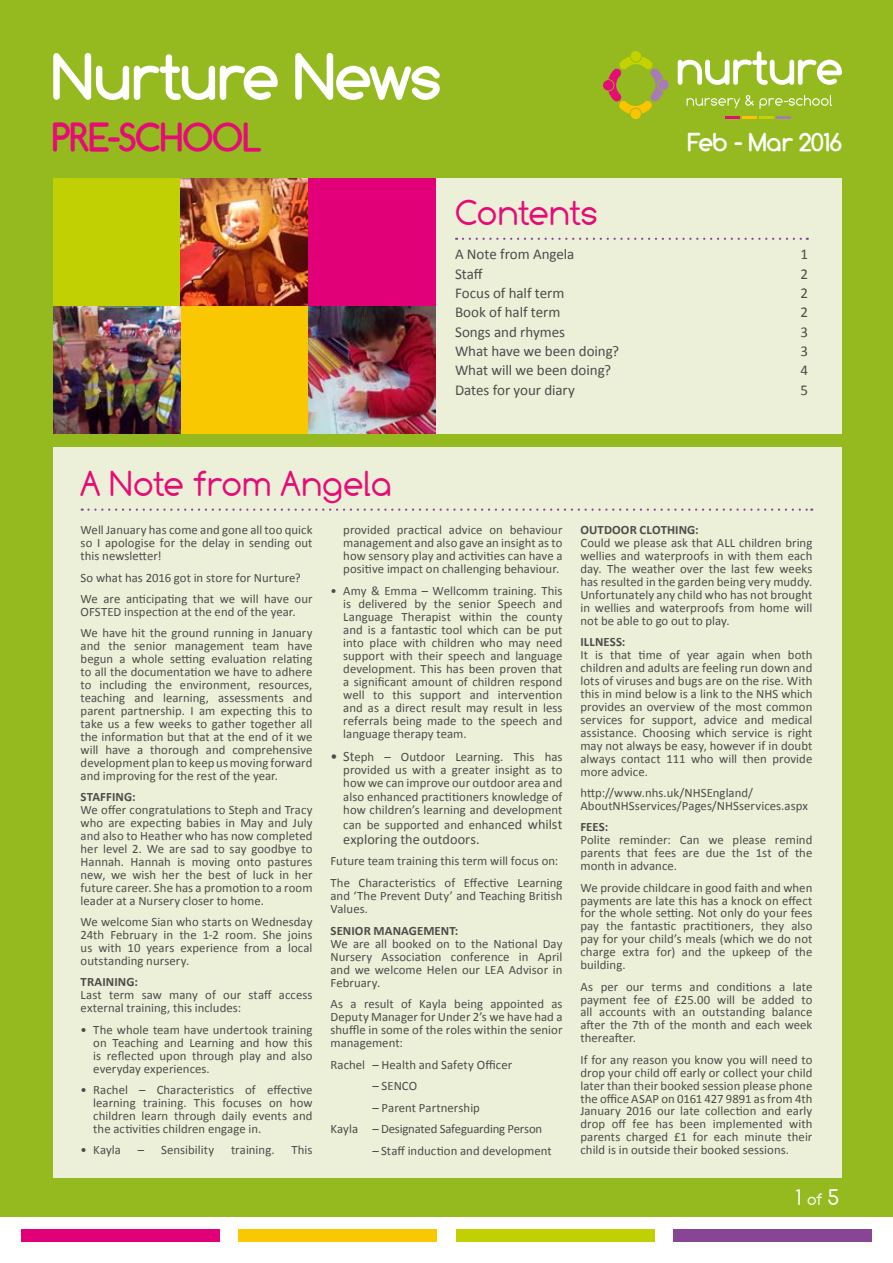
<style>
.page{position:relative;width:893px;height:1263px;background:#fff}
.page>*{position:absolute;margin:0;border:0;box-sizing:border-box;transform-origin:0 0}
.t1{font:700 64.5px "Comfortaa";letter-spacing:-.005em;color:#fff}
.t2{font:700 39.75px "Comfortaa";color:#e60c76}
.story_header{font:36px "Comfortaa";letter-spacing:-.02em;color:#e60c76}
.t3{font:700 25.35px "Comfortaa";letter-spacing:-.015em;color:#fff}
.story_header-2{font:22.5px "Comfortaa";color:#fff}
.body_justified{font:15px "Calibri";letter-spacing:-.005em;color:#4f4b4a}
.t4{font:14.25px "Calibri";color:#4f4b4a}
.t5{font:12.75px/12.9px "Calibri";letter-spacing:.005em;color:#4f4b4a;text-align:justify}
.t6{font:700 12.75px "Calibri";letter-spacing:.01em;color:#4f4b4a}
.s1{font-size:14.25px}
.s2{font-size:16.5px}
</style>
<div class="page">
<div style="left:0;top:0;width:893px;height:1216px;background:#94ba20"></div>
<div style="left:21px;top:1229px;width:199px;height:13px;background:#e10078"></div>
<div style="left:239px;top:1229px;width:198px;height:13px;background:#fac800"></div>
<div style="left:456px;top:1229px;width:198px;height:13px;background:#c1d002"></div>
<div style="left:673px;top:1229px;width:199px;height:13px;background:#874594"></div>
<svg style="left:678px;top:51px;width:164px;height:34px"></svg>
<svg style="left:687px;top:95px;width:145px;height:14px"></svg>
<div style="left:630px;top:51px;width:11px;height:11px;background:#c4d200;border-radius:50%"></div>
<div style="left:630px;top:109px;width:11px;height:10px;background:#fcc300;border-radius:50%"></div>
<svg style="left:725px;top:116px;width:66px;height:2px"></svg>
<div style="left:658px;top:80px;width:11px;height:10px;background:#a77cb5;border-radius:50%"></div>
<svg style="left:608px;top:56px;width:55px;height:58px"></svg>
<div style="left:603px;top:80px;width:10px;height:11px;background:#e60c76;border-radius:50%"></div>
<div style="left:53px;top:179px;width:789px;height:255px;background:#ecf0d9"></div>
<svg style="left:463px;top:238px;width:345px;height:2px"></svg>
<div style="left:53px;top:179px;width:128px;height:127px;background:#c1d002"></div>
<img style="left:181px;top:179px;width:127px;height:127px">
<div style="left:308px;top:179px;width:128px;height:127px;background:#e10078"></div>
<img style="left:53px;top:306px;width:128px;height:128px">
<div style="left:181px;top:306px;width:127px;height:128px;background:#fac800"></div>
<img style="left:308px;top:306px;width:128px;height:128px">
<div style="left:53px;top:447px;width:789px;height:731px;background:#ecf0d9"></div>
<svg style="left:82px;top:508px;width:730px;height:3px"></svg>
<h1 class="t1" style="left:53px;top:39px;width:390px">Nurture News</h1>
<h2 class="t2" style="left:53px;top:114px;width:210px">PRE-SCHOOL</h2>
<h3 class="t3" style="left:688px;top:128px;width:155px">Feb - Mar 2016</h3>
<p class="story_header" style="left:455px;top:192px;width:145px">Contents</p>
<p class="body_justified" style="left:455px;top:245px;width:121px">A Note from Angela</p>
<p class="body_justified" style="left:800px;top:245px;width:9px">1</p>
<p class="body_justified" style="left:455px;top:264px;width:29px">Staff</p>
<p class="body_justified" style="left:800px;top:264px;width:9px">2</p>
<p class="body_justified" style="left:455px;top:283px;width:111px">Focus of half term</p>
<p class="body_justified" style="left:800px;top:283px;width:9px">2</p>
<p class="body_justified" style="left:455px;top:303px;width:107px">Book of half term</p>
<p class="body_justified" style="left:800px;top:303px;width:9px">2</p>
<p class="body_justified" style="left:455px;top:322px;width:112px">Songs and rhymes</p>
<p class="body_justified" style="left:800px;top:322px;width:9px">3</p>
<p class="body_justified" style="left:455px;top:342px;width:166px">What have we been doing?</p>
<p class="body_justified" style="left:800px;top:342px;width:9px">3</p>
<p class="body_justified" style="left:455px;top:361px;width:157px">What will we been doing?</p>
<p class="body_justified" style="left:800px;top:361px;width:9px">4</p>
<p class="body_justified" style="left:455px;top:380px;width:122px">Dates for your diary</p>
<p class="body_justified" style="left:800px;top:380px;width:9px">5</p>
<h3 class="story_header" style="left:81px;top:463px;width:313px">A Note from Angela</h3>
<p class="t5" style="left:81px;top:523px;width:233px">Well January has come and gone all too quick so I apologise for the delay in sending out this newsletter!</p>
<p class="t5" style="left:81px;top:567px;width:233px;line-height:21.5px">So what has 2016 got in store for Nurture?<br>We are anticipating that we will have our</p>
<p class="t5" style="left:81px;top:601px;width:233px;line-height:21.5px">OFSTED inspection at the end of the year.<br>We have hit the ground running in January</p>
<p class="t5" style="left:81px;top:640px;width:233px">and the senior management team have begun a whole setti ng evaluation relating to all the documentation we have to adhere to including the environment, resources, teaching and learning, assessments and parent partnership. I am expecting this to take us a few weeks to gather together all the information but that at the end of it we will have a thorough and comprehensive development plan to keep us moving forward and improving for the rest of the year.</p>
<p class="t6" style="left:81px;top:789px;width:56px">STAFFING:</p>
<p class="t5" style="left:81px;top:803px;width:233px">We offer congratulations to Steph and Tracy who are expecting babies in May and July and also to Heather who has now completed her level 2. We are sad to say goodbye to Hannah. Hannah is moving onto pastures new, we wish her the best of luck in her future career. She has a promotion to a room leader at a Nursery closer to home.</p>
<p class="t5" style="left:81px;top:915px;width:233px">We welcome Sian who starts on Wednesday 24th February in the 1-2 room. She joins us with 10 years experience from a local outstanding nursery.</p>
<p class="t6" style="left:81px;top:974px;width:59px">TRAINING:</p>
<p class="t5" style="left:81px;top:989px;width:233px">Last term saw many of our staff access external training, this includes:</p>
<p class="t5" style="left:93px;top:1023px;width:221px;text-indent:-13px">• The whole team have undertook training on Teaching and Learning and how this is reflected upon through play and also everyday experiences.</p>
<p class="t5" style="left:93px;top:1083px;width:221px;text-indent:-13px">• Rachel – Characteristics of effective learning training. This focuses on how children learn through daily events and the activities children engage in.</p>
<p class="t5" style="left:81px;top:1144px;width:42px">• Kayla</p>
<p class="t5" style="left:138px;top:1144px;width:78px">– Sensibility</p>
<p class="t5" style="left:231px;top:1144px;width:45px">training.</p>
<p class="t5" style="left:291px;top:1144px;width:23px">This</p>
<p class="t5" style="left:343px;top:523px;width:221px">provided practical advice on behaviour management and also gave an insight as to how sensory play and activities can have a positive impact on challenging behaviour.</p>
<p class="t5" style="left:343px;top:584px;width:221px;text-indent:-13px">• Amy &amp; Emma – Wellcomm training. This is delivered by the senior Speech and Language Therapist within the county and is a fantastic tool which can be put into place with children who may need support with their speech and language development. This has been proven that a significant amount of children respond well to this support and intervention and as a direct result may result in less referrals being made to the speech and language therapy team.</p>
<p class="t5" style="left:343px;top:751px;width:221px;text-indent:-13px"><span class="s1">• St</span>eph – Outdoor Learning. This has provided us with a greater insight as to how we can improve our outdoor area and also enhanced practitioners knowledge of how children’s learning and development</p>
<p class="t5" style="left:343px;top:818px;width:221px">can be supported and enhan<span class="s1">ced whilst</span></p>
<p class="t4" style="left:343px;top:830px;width:138px">exploring the outdoors.</p>
<p class="t5" style="left:330px;top:850px;width:233px;line-height:21.5px">Future team training this term will focus on:<br>The Characteristics of Effective Learning</p>
<p class="t5" style="left:330px;top:889px;width:233px">and ‘The Prevent Duty’ and Teaching British<br>Values.</p>
<p class="t6" style="left:330px;top:922px;width:129px">SENIOR MANAGEMENT:</p>
<p class="t5" style="left:330px;top:937px;width:233px">We are all booked on to the National Day Nursery Association conference in April and we welcome Helen our LEA Advisor in February.</p>
<p class="t5" style="left:330px;top:997px;width:233px">As a result of Kayla being appointed as Deputy Manager for Under 2’s we have had a shuffl e in some of the roles within the senior management:</p>
<p class="t5" style="left:330px;top:1058px;width:183px">Rachel – Health and Safety Offi cer</p>
<p class="t5" style="left:372px;top:1079px;width:46px">– SENCO</p>
<p class="t5" style="left:330px;top:1097px;width:213px;line-height:21.5px;text-indent:42px">– Parent Partnership<br>Kayla – Designated Safeguarding Person</p>
<p class="t5" style="left:372px;top:1144px;width:181px">– Staff induction and development</p>
<p class="t6" style="left:580px;top:522px;width:120px">OUTDOOR CLOTHING:</p>
<p class="t5" style="left:580px;top:537px;width:233px">Could we please ask that ALL children bring wellies and waterproofs in with them each day. The weather over the last few weeks has resulted in the garden being very muddy.<br>Unfortunately any child who has not brought in wellies and waterproofs from home will not be able to go out to play.</p>
<p class="t6" style="left:580px;top:634px;width:47px">ILLNESS:</p>
<p class="t5" style="left:580px;top:648px;width:233px">It is that time of year again when both children and adults are feeling run down and lots of viruses and bugs are on the rise. With this in mind below is a link to the NHS which provides an overview of the most common services for support, advice and medical assistance. Choosing which service is right may not always be easy, however if in doubt always contact 111 who will then provide more advice.</p>
<p class="t5" style="left:580px;top:786px;width:229px">http://www.nhs.uk/NHSEngland/<br>AboutNHSservices/Pages/NHSservices.aspx</p>
<p class="t6" style="left:580px;top:819px;width:29px">FEES:</p>
<p class="t5" style="left:580px;top:834px;width:233px">Polite reminder: Can we please remind parents that fees are due the 1st of the month in advance.</p>
<p class="t5" style="left:580px;top:881px;width:233px">We provide childcare in good faith and when payments are late this has a knock on effect for the whole setti ng. Not only do your fees pay the fantastic practitioners, they also pay for your child’s meals (which we do not charge extra for) and the upkeep of the building.</p>
<p class="t5" style="left:580px;top:980px;width:233px">As per our terms and conditions a late payment fee of £25.00 will be added to all accounts with an outstanding balance after the 7th of the month and each week thereafter.</p>
<p class="t5" style="left:580px;top:1053px;width:233px">If for any reason you know you will need to drop your child off early or collect your child later than their booked session please phone the offi ce ASAP on 0161 427 9891 as from 4th January 2016 our late collection and early drop off fee has been implemented with parents charged £1 for each minute their child is in outside their booked sessions.</p>
<p class="story_header-2" style="left:796px;top:1185px;width:45px">1 <span class="s2">of</span> 5</p>
</div>
